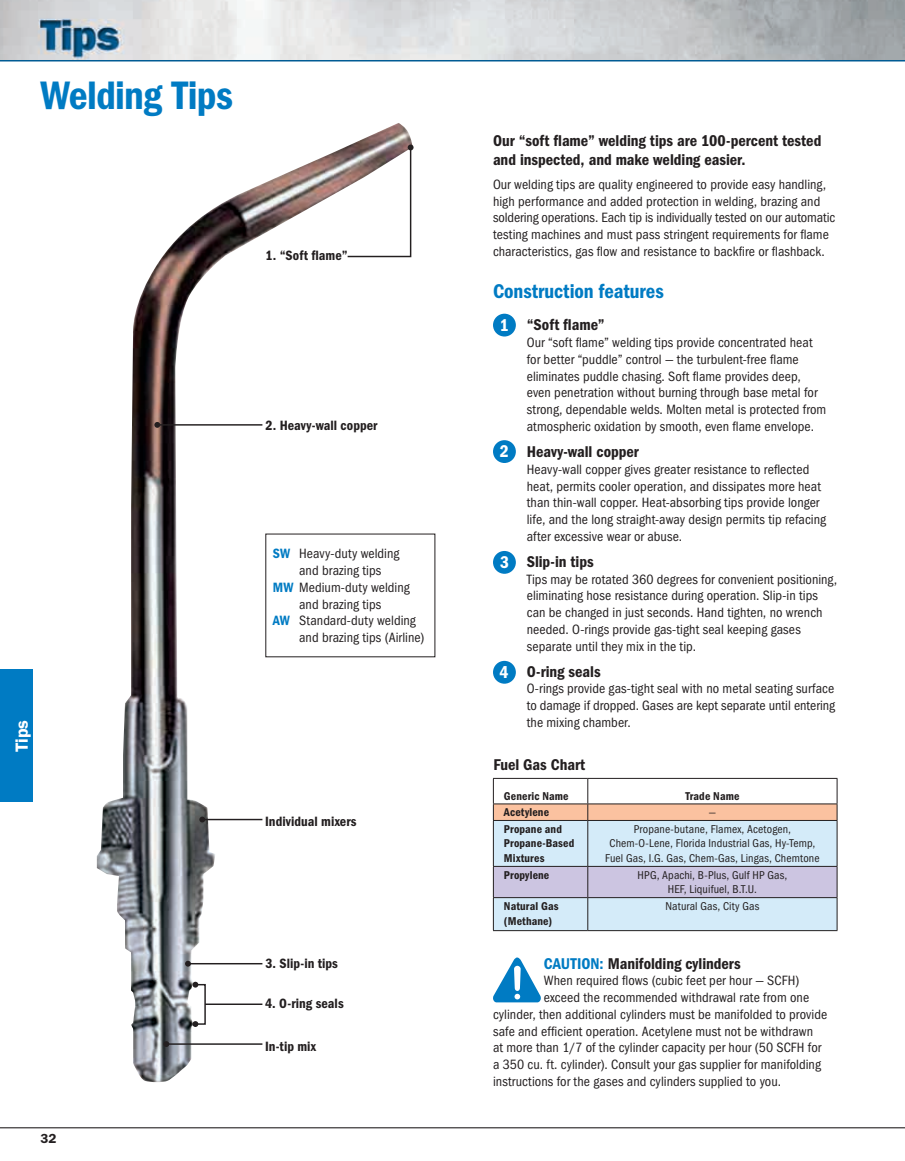
<style>
.page{position:relative;width:905px;height:1161px;background:#fff}
.page>*{position:absolute;margin:0;border:0;box-sizing:border-box;transform-origin:0 0}
.t1{font:41.1px "ITC Franklin Gothic Std Dm Cd";letter-spacing:-.02em;color:#007bc3}
.t2{font:20.55px "ITC Franklin Gothic Std Dm Cd";color:#007bc3}
.t3{font:600 17.7px "ITC Franklin Gothic Std";color:#fff}
.t4{font:17.7px "ITC Franklin Gothic Std Dm Cd";color:#fff}
.t5{font:16.2px/19.4px "ITC Franklin Gothic Std Dm Cd";color:#231f20}
.t6{font:condensed 13.95px/16.8px "ITC Franklin Gothic Std";letter-spacing:.005em;color:#231f20}
.t7{font:13.95px "ITC Franklin Gothic Std Dm Cd";letter-spacing:.005em;color:#231f20}
.t8{font:600 13.2px "ITC Franklin Gothic Std";color:#231f20}
.t9{font:condensed 11.7px/14.7px "ITC Franklin Gothic Std";letter-spacing:.01em;color:#231f20;text-align:center}
.t10{font:11.7px/14.7px "ITC Franklin Gothic Std Dm Cd";letter-spacing:.01em;color:#231f20}
.s1{font-family:"ITC Franklin Gothic Std Dm Cd";font-stretch:normal;color:#007bc3}
.s2{color:#007bc3}
</style>
<div class="page">
<img style="left:0;top:0;width:904px;height:60px">
<hr style="left:0;top:60px;width:904px;height:2px;background:#005b94">
<hr style="left:0;top:1127px;width:904px;height:1px;background:#231f20">
<div style="left:0;top:670px;width:33px;height:132px;background:#007bc3"></div>
<img style="left:97px;top:123px;width:315px;height:960px">
<hr style="left:493px;top:778px;width:94px;height:1px;background:#231f20">
<hr style="left:587px;top:778px;width:250px;height:1px;background:#231f20">
<svg style="left:493px;top:779px;width:344px;height:152px"></svg>
<hr style="left:493px;top:820px;width:94px;height:1px;background:#231f20">
<hr style="left:587px;top:820px;width:250px;height:1px;background:#231f20">
<hr style="left:587px;top:821px;width:1px;height:45px;background:#231f20">
<hr style="left:836px;top:821px;width:1px;height:45px;background:#231f20">
<hr style="left:493px;top:866px;width:94px;height:1px;background:#231f20">
<hr style="left:587px;top:866px;width:250px;height:1px;background:#231f20">
<hr style="left:587px;top:867px;width:1px;height:30px;background:#231f20">
<hr style="left:836px;top:867px;width:1px;height:30px;background:#231f20">
<hr style="left:493px;top:897px;width:94px;height:1px;background:#231f20">
<hr style="left:587px;top:897px;width:250px;height:1px;background:#231f20">
<hr style="left:587px;top:898px;width:1px;height:32px;background:#231f20">
<hr style="left:836px;top:898px;width:1px;height:32px;background:#231f20">
<svg style="left:346px;top:145px;width:67px;height:113px"></svg>
<hr style="left:157px;top:424px;width:105px;height:2px;background:#231f20">
<svg style="left:154px;top:422px;width:6px;height:6px"></svg>
<hr style="left:188px;top:963px;width:74px;height:1px;background:#231f20">
<svg style="left:185px;top:961px;width:6px;height:6px"></svg>
<hr style="left:202px;top:819px;width:60px;height:1px;background:#231f20">
<svg style="left:199px;top:817px;width:6px;height:5px"></svg>
<hr style="left:166px;top:1043px;width:96px;height:2px;background:#231f20">
<svg style="left:163px;top:1041px;width:6px;height:6px"></svg>
<div style="left:493px;top:314px;width:23px;height:23px;background:#007bc3;border-radius:50%"></div>
<div style="left:493px;top:440px;width:23px;height:23px;background:#007bc3;border-radius:50%"></div>
<div style="left:493px;top:551px;width:23px;height:23px;background:#007bc3;border-radius:50%"></div>
<div style="left:493px;top:661px;width:23px;height:23px;background:#007bc3;border-radius:50%"></div>
<hr style="left:205px;top:1004px;width:57px;height:1px;background:#231f20">
<div style="left:195px;top:984px;width:11px;height:41px;border:1px solid #231f20"></div>
<svg style="left:192px;top:982px;width:6px;height:6px"></svg>
<svg style="left:192px;top:1021px;width:6px;height:6px"></svg>
<svg style="left:493px;top:957px;width:48px;height:46px"></svg>
<h1 class="t1" style="left:40px;top:72px;width:194px">Welding Tips</h1>
<p class="t7" style="left:265px;top:247px;width:84px">1. “Soft flame”</p>
<p class="t3" style="left:11px;top:752px;width:34px;rotate:-90deg">Tips</p>
<p class="t8" style="left:40px;top:1131px;width:17px">32</p>
<p class="t7" style="left:265px;top:417px;width:114px">2. Heavy-wall copper</p>
<p class="t6" style="left:273px;top:545px;width:128px"><span class="s1">SW</span> Heavy-duty welding</p>
<p class="t6" style="left:299px;top:562px;width:84px">and brazing tips</p>
<p class="t6" style="left:273px;top:579px;width:138px"><span class="s1">MW</span> Medium-duty welding</p>
<p class="t6" style="left:299px;top:596px;width:84px">and brazing tips</p>
<p class="t6" style="left:273px;top:612px;width:144px"><span class="s1">AW</span> Standard-duty welding</p>
<p class="t6" style="left:299px;top:629px;width:127px">and brazing tips (Airline)</p>
<p class="t7" style="left:265px;top:814px;width:93px">Individual mixers</p>
<p class="t7" style="left:265px;top:955px;width:74px">3. Slip-in tips</p>
<p class="t7" style="left:265px;top:996px;width:80px">4. O-ring seals</p>
<p class="t7" style="left:265px;top:1038px;width:53px">In-tip mix</p>
<p class="t5" style="left:493px;top:131px;width:330px">Our “soft flame” welding tips are 100-percent tested and inspected, and make welding easier.</p>
<p class="t6" style="left:493px;top:176px;width:343px">Our welding tips are quality engineered to provide easy handling, high performance and added protection in welding, brazing and soldering operations. Each tip is individually tested on our automatic testing machines and must pass stringent requirements for flame characteristics, gas flow and resistance to backfire or flashback.</p>
<h2 class="t2" style="left:493px;top:279px;width:172px">Construction features</h2>
<p class="t4" style="left:500px;top:315px;width:11px">1</p>
<p class="t5" style="left:526px;top:315px;width:79px">“Soft flame”</p>
<p class="t6" style="left:526px;top:334px;width:301px">Our “soft flame” welding tips provide concentrated heat for better “puddle” control — the turbulent-free flame eliminates puddle chasing. Soft flame provides deep, even penetration without burning through base metal for strong, dependable welds. Molten metal is protected from atmospheric oxidation by smooth, even flame envelope.</p>
<p class="t5" style="left:526px;top:442px;width:113px">Heavy-wall copper</p>
<p class="t6" style="left:526px;top:461px;width:301px">Heavy-wall copper gives greater resistance to reflected heat, permits cooler operation, and dissipates more heat than thin-wall copper. Heat-absorbing tips provide longer life, and the long straight-away design permits tip refacing after excessive wear or abuse.</p>
<p class="t5" style="left:526px;top:552px;width:68px">Slip-in tips</p>
<p class="t6" style="left:526px;top:571px;width:312px">Tips may be rotated 360 degrees for convenient positioning, eliminating hose resistance during operation. Slip-in tips can be changed in just seconds. Hand tighten, no wrench needed. O-rings provide gas-tight seal keeping gases separate until they mix in the tip.</p>
<p class="t5" style="left:526px;top:662px;width:75px">O-ring seals</p>
<p class="t6" style="left:526px;top:680px;width:310px;text-align:justify">O-rings provide gas-tight seal with no metal seating surface to damage if dropped. Gases are kept separate until entering the mixing chamber.</p>
<p class="t4" style="left:500px;top:441px;width:11px">2</p>
<p class="t4" style="left:500px;top:552px;width:11px">3</p>
<p class="t4" style="left:499px;top:662px;width:11px">4</p>
<p class="t5" style="left:493px;top:755px;width:93px">Fuel Gas Chart</p>
<p class="t10" style="left:504px;top:789px;width:66px">Generic Name</p>
<p class="t10" style="left:685px;top:789px;width:56px">Trade Name</p>
<p class="t10" style="left:504px;top:805px;width:47px">Acetylene</p>
<p class="t9" style="left:708px;top:805px;width:9px">—</p>
<p class="t10" style="left:504px;top:822px;width:72px">Propane and<br>Propane-Based<br>Mixtures</p>
<p class="t9" style="left:605px;top:822px;width:216px">Propane-butane, Flamex, Acetogen,<br>Chem-O-Lene, Florida Industrial Gas, Hy-Temp,<br>Fuel Gas, I.G. Gas, Chem-Gas, Lingas, Chemtone</p>
<p class="t10" style="left:504px;top:868px;width:47px">Propylene</p>
<p class="t9" style="left:637px;top:868px;width:151px">HPG, Apachi, B-Plus, Gulf HP Gas,<br>HEF, Liquifuel, B.T.U.</p>
<p class="t10" style="left:504px;top:899px;width:56px">Natural Gas (Methane)</p>
<p class="t9" style="left:665px;top:899px;width:95px">Natural Gas, City Gas</p>
<p class="t5" style="left:544px;top:954px;width:198px"><span class="s2">CAUTION:</span> Manifolding cylinders</p>
<p class="t6" style="left:544px;top:972px;width:257px">When required flows (cubic feet per hour — SCFH)</p>
<p class="t6" style="left:544px;top:989px;width:267px">exceed the recommended withdrawal rate from one</p>
<p class="t6" style="left:493px;top:1006px;width:336px">cylinder, then additional cylinders must be manifolded to provide</p>
<p class="t6" style="left:493px;top:1023px;width:321px">safe and efficient operation. Acetylene must not be withdrawn</p>
<p class="t6" style="left:493px;top:1040px;width:330px">at more than 1/7 of the cylinder capacity per hour (50 SCFH for</p>
<p class="t6" style="left:493px;top:1056px;width:329px">a 350 cu. ft. cylinder). Consult your gas supplier for manifolding</p>
<p class="t6" style="left:493px;top:1073px;width:289px">instructions for the gases and cylinders supplied to you.</p>
</div>
